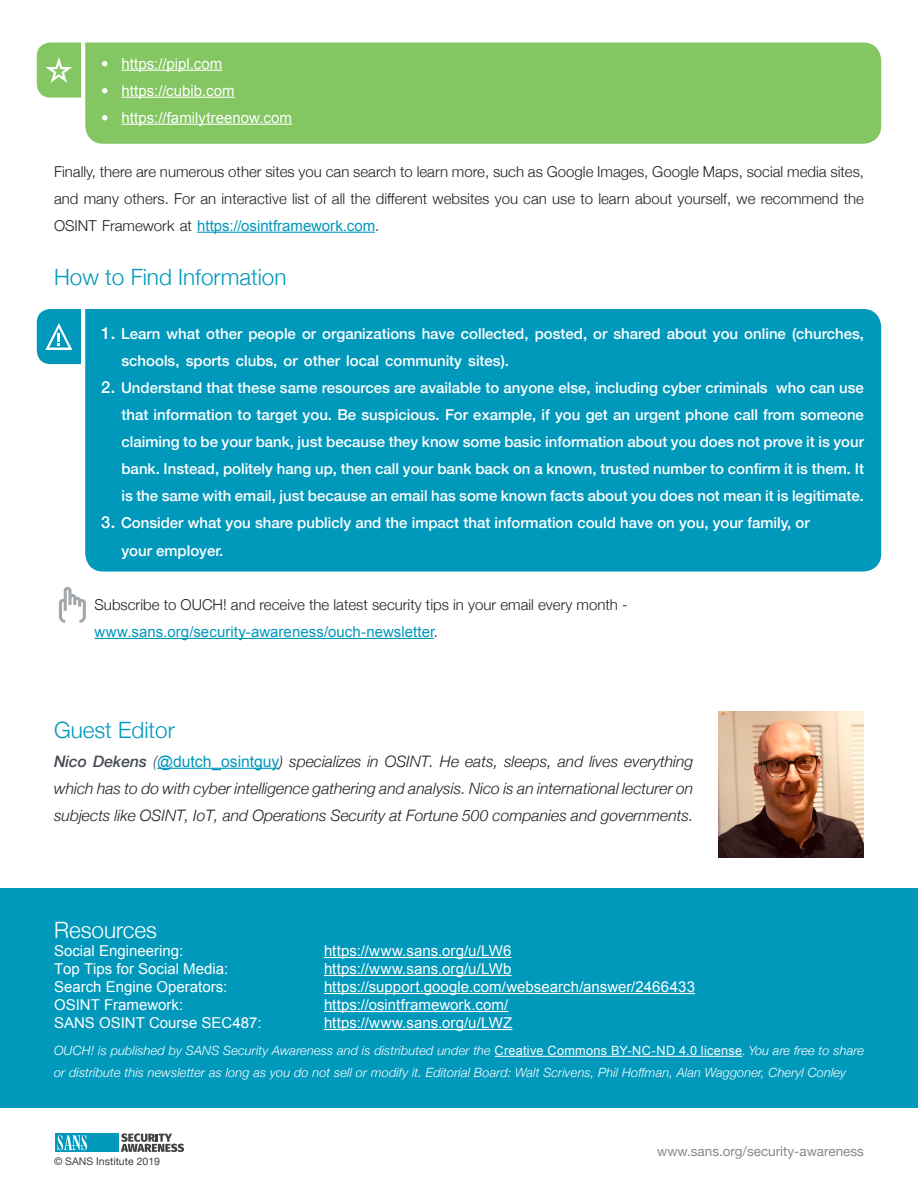
<style>
.page{position:relative;width:918px;height:1188px;background:#fff}
.page>*{position:absolute;margin:0;border:0;box-sizing:border-box;transform-origin:0 0}
.MainText{font:300 22.5px "Helvetica Neue";color:#0099bc}
.MainText-2{font:300 22.5px "Helvetica Neue";color:#0098bb}
.t1{font:300 22.5px "Helvetica Neue";color:#fff}
.MainText-3{font:italic 300 15.75px/27px "Helvetica Neue";color:#231f20;text-align:justify}
.MainText-4{font:500 15px/27px "Helvetica Neue";color:#fff}
.t2{font:15px "Arial";color:#fff}
.indents{font:300 15px/27px "Helvetica Neue";color:#231f20;text-align:justify}
.MainText-5{font:300 15px "Helvetica Neue";color:#231f20}
.MainText-6{font:15px "Arial";letter-spacing:.005em;color:#0098bb}
.t3{font:13.5px "Helvetica Neue";color:#868a8e}
.MainText-7{font:italic 300 12.75px/22.5px "Helvetica Neue";letter-spacing:.01em;color:#fff}
.t4{font:10.5px "Helvetica Neue";color:#413f41}
.s1{font-family:"Arial";font-weight:400;color:#0098bb}
.s2{font-size:16.5px}
.s3{font-family:"Helvetica Neue";font-weight:300;color:#231f20}
.s4{font-weight:500;color:#464b54}
.s5{color:#464b54}
.s6{font-family:"Arial";font-weight:400;font-style:normal;color:#0098bb}
.s7{font-family:"Arial";font-weight:400;font-style:normal}
.s8{font-family:"Proxima Nova";font-weight:400;font-style:normal}
</style>
<div class="page">
<div style="left:85px;top:309px;width:796px;height:263px;background:#0098bb"></div>
<svg style="left:37px;top:309px;width:44px;height:55px;background:#1da3c2"></svg>
<div style="left:85px;top:43px;width:796px;height:101px;background:#83c662"></div>
<svg style="left:37px;top:43px;width:44px;height:55px;background:#8fcb72"></svg>
<div style="left:0;top:889px;width:918px;height:219px;background:#0099bc"></div>
<hr style="left:324px;top:957px;width:187px;height:1px;background:#fff">
<hr style="left:324px;top:975px;width:188px;height:1px;background:#fff">
<hr style="left:324px;top:993px;width:371px;height:1px;background:#fff">
<hr style="left:324px;top:1011px;width:184px;height:1px;background:#fff">
<hr style="left:324px;top:1029px;width:188px;height:1px;background:#fff">
<hr style="left:122px;top:70px;width:100px;height:1px;background:#fff">
<hr style="left:122px;top:97px;width:113px;height:1px;background:#fff">
<hr style="left:122px;top:124px;width:170px;height:1px;background:#fff">
<hr style="left:197px;top:232px;width:178px;height:1px;background:#0098bb">
<hr style="left:94px;top:638px;width:340px;height:1px;background:#0098bb">
<hr style="left:495px;top:1056px;width:247px;height:1px;background:#fff">
<svg style="left:121px;top:1133px;width:63px;height:19px"></svg>
<div style="left:56px;top:1133px;width:63px;height:19px;background:#0098bb"></div>
<svg style="left:58px;top:1135px;width:29px;height:15px"></svg>
<hr style="left:157px;top:768px;width:122px;height:1px;background:#0098bb">
<svg style="left:59px;top:587px;width:27px;height:36px"></svg>
<img style="left:718px;top:711px;width:146px;height:146px">
<p class="MainText-4" style="left:101px;top:49px;width:9px">•</p>
<p class="t2" style="left:122px;top:54px;width:102px">https://pipl.com</p>
<p class="MainText-4" style="left:101px;top:76px;width:9px">•</p>
<p class="t2" style="left:122px;top:81px;width:115px">https://cubib.com</p>
<p class="MainText-4" style="left:101px;top:103px;width:9px">•</p>
<p class="t2" style="left:122px;top:108px;width:172px">https://familytreenow.com</p>
<p class="indents" style="left:54px;top:157px;width:812px">Finally, there are numerous other sites you can search to learn more, such as Google Images, Google Maps, social media sites, and many others. For an interactive list of all the different websites you can use to learn about yourself, we recommend the OSINT Framework at <span class="s1">https://osintframework.com</span>.</p>
<p class="MainText" style="left:54px;top:258px;width:234px">How to Find Information</p>
<p class="MainText-4" style="left:122px;top:319px;width:744px;text-indent:-20px"><span class="s2">1.</span> Learn what other people or organizations have collected, posted, or shared about you online (churches, schools, sports clubs, or other local community sites .(</p>
<p class="MainText-4" style="left:776px;top:373px;width:89px">who can use</p>
<p class="MainText-4" style="left:122px;top:373px;width:744px;text-indent:-20px"><span class="s2">2.</span> Understand that these same resources are available to anyone else, including cyber criminals<br>that information to target you. Be suspicious. For example if, you get an urgent phone call from someone claiming to be your bank, just because they know some basic information about you does not prove isit your bank. Instead, politely hang up, then call your bank back on a known, trusted number to confirm isit them It. is the same with email, just because an email has some known facts about you does not mean isit legitimate.</p>
<p class="MainText-4" style="left:101px;top:508px;width:710px"><span class="s2">3.</span> Consider what you share publicly and the impact that information could have on you, your family, or</p>
<p class="MainText-4" style="left:122px;top:536px;width:103px">your employer.</p>
<p class="MainText-5" style="left:94px;top:592px;width:535px">Subscribe to OUCH! and receive the latest security tips in your email every month -</p>
<p class="MainText-6" style="left:94px;top:622px;width:345px">www.sans.org/security-awareness/ouch-newsletter<span class="s3">.</span></p>
<p class="MainText-2" style="left:54px;top:712px;width:122px">Guest Editor</p>
<p class="MainText-3" style="left:54px;top:746px;width:641px"><span class="s4">Nico Dekens</span> <span class="s5">(</span><span class="s6">@dutch_osintguy</span>) specializes in OSINT. He eats, sleeps, and lives everything which has to do with cyber intelligence gathering and analysis. Nico is an international lecturer on subjects like OSINT, IoT, and Operations Security at Fortune 500 companies and governments.</p>
<p class="t1" style="left:54px;top:912px;width:104px">Resources</p>
<p class="t2" style="left:54px;top:941px;width:131px">Social Engineering:</p>
<p class="t2" style="left:324px;top:941px;width:189px">https://www.sans.org /u/ LW6</p>
<p class="t2" style="left:54px;top:959px;width:176px">Top Tips for Social Media:</p>
<p class="t2" style="left:324px;top:959px;width:189px">https://www.sans.org /u/ LWb</p>
<p class="t2" style="left:54px;top:977px;width:175px">Search Engine Operators:</p>
<p class="t2" style="left:324px;top:977px;width:373px">https://support.google.com/websearch/answer/2466433</p>
<p class="t2" style="left:54px;top:995px;width:131px">OSINT Framework:</p>
<p class="t2" style="left:324px;top:995px;width:186px">https://osintframework.com/</p>
<p class="t2" style="left:54px;top:1013px;width:209px">SANS OSINT Course SEC487:</p>
<p class="t2" style="left:324px;top:1013px;width:190px">https://www.sans.org /u/ LWZ</p>
<p class="MainText-7" style="left:54px;top:1038px;width:812px">OUCH! is published by SANS Security Awareness and is distributed under the <span class="s7">Creative Commons BY-NC-ND 4.0 license</span><span class="s8">.</span> You are free to share or distribute this newsletter as long as you do not sell or modify .i t Editorial Board: Walt Scrivens, Phil Hoffman, Alan Waggoner, Cheryl Conley</p>
<p class="t4" style="left:54px;top:1154px;width:108px">© SANS Institute 2019</p>
<p class="t3" style="left:657px;top:1142px;width:208px">www.sans.org/security-awareness</p>
</div>
